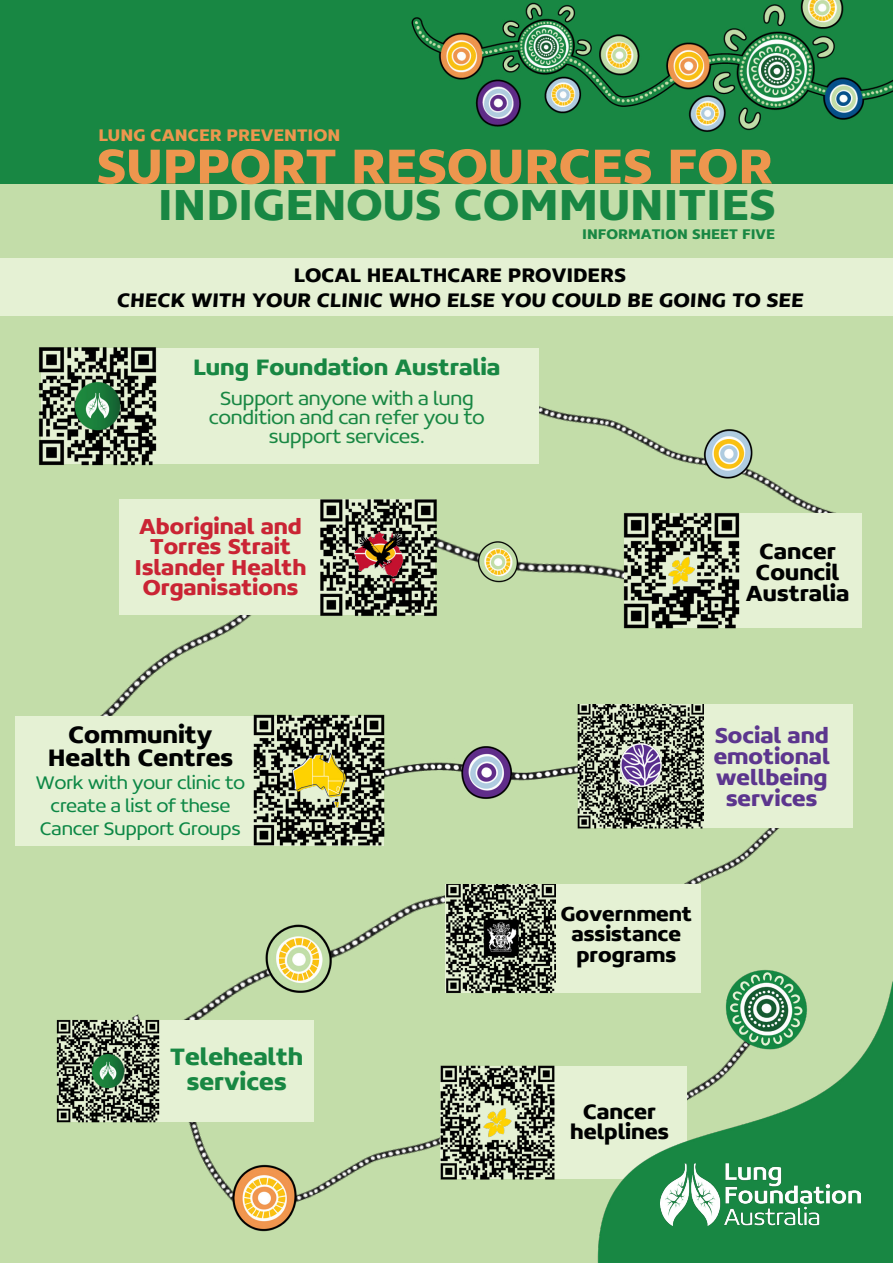
<style>
.page{position:relative;width:893px;height:1263px;background:#c3dda9}
.page>*{position:absolute;margin:0;border:0;box-sizing:border-box;transform-origin:0 0}
.t1{font:700 52.5px "Concord W00";color:#ed964e}
.t2{font:700 46.5px "Concord W00";color:#188743}
.t3{font:700 25.5px/22.8px "Concord W00";color:#000101;text-align:center}
.t4{font:700 25.5px/25.5px "Concord W00";color:#188743;text-align:center}
.t5{font:700 23.85px "Concord W00";color:#188743}
.t6{font:700 23.4px/20.9px "Concord W00";color:#000101;text-align:center}
.t7{font:700 23.25px/21px "Concord W00";color:#5c368e;text-align:center}
.t8{font:700 23.1px/20.5px "Concord W00";color:#ca2434;text-align:center}
.t9{font:700 22.35px/20px "Concord W00";color:#000101;text-align:center}
.t10{font:700 21.75px/20.9px "Concord W00";color:#000101;text-align:center}
.t11{font:700 21px/25.2px "Concord W00";color:#000101;text-align:center}
.t12{font:300 21px/18.8px "Concord W00";color:#188743;text-align:center}
.t13{font:300 20.1px/22.8px "Concord W00";color:#0c8745;text-align:center}
.t14{font:700 18px "Concord W00";color:#ed964e}
.t15{font:700 15px "Concord W00";color:#188743}
</style>
<div class="page">
<img style="left:684px;top:828px;width:96px;height:56px">
<img style="left:442px;top:539px;width:175px;height:39px">
<img style="left:501px;top:363px;width:361px;height:187px">
<div style="left:41px;top:348px;width:497px;height:115px;background:#e5f1d4"></div>
<img style="left:100px;top:615px;width:152px;height:101px">
<div style="left:624px;top:514px;width:237px;height:114px;background:#e5f1d4"></div>
<img style="left:390px;top:762px;width:185px;height:19px">
<div style="left:119px;top:499px;width:315px;height:116px;background:#e5f1d4"></div>
<div style="left:16px;top:716px;width:368px;height:130px;background:#e5f1d4"></div>
<div style="left:0;top:0;width:893px;height:183px;background:#188743"></div>
<img style="left:411px;top:0;width:482px;height:132px">
<img style="left:475px;top:539px;width:45px;height:44px">
<img style="left:460px;top:746px;width:53px;height:53px">
<img style="left:703px;top:427px;width:51px;height:53px">
<img style="left:39px;top:347px;width:124px;height:119px">
<img style="left:617px;top:507px;width:128px;height:122px">
<img style="left:320px;top:499px;width:122px;height:117px">
<img style="left:249px;top:710px;width:141px;height:136px">
<img style="left:188px;top:1122px;width:40px;height:75px">
<div style="left:578px;top:704px;width:274px;height:124px;background:#e5f1d4"></div>
<img style="left:575px;top:704px;width:128px;height:127px">
<img style="left:301px;top:1138px;width:135px;height:63px">
<img style="left:228px;top:1164px;width:73px;height:68px">
<div style="left:441px;top:1066px;width:246px;height:113px;background:#e5f1d4"></div>
<img style="left:436px;top:1065px;width:119px;height:115px">
<img style="left:135px;top:895px;width:338px;height:191px">
<img style="left:260px;top:922px;width:75px;height:78px">
<div style="left:446px;top:884px;width:255px;height:109px;background:#e5f1d4"></div>
<img style="left:442px;top:884px;width:114px;height:112px">
<div style="left:58px;top:1020px;width:256px;height:102px;background:#e5f1d4"></div>
<img style="left:56px;top:1016px;width:107px;height:107px">
<div style="left:0;top:258px;width:893px;height:57px;background:#e5f1d4"></div>
<img style="left:597px;top:969px;width:296px;height:294px">
<img style="left:660px;top:1163px;width:201px;height:62px">
<p class="t14" style="left:98px;top:124px;width:244px">LUNG CANCER PREVENTION</p>
<h1 class="t1" style="left:96px;top:134px;width:678px">SUPPORT RESOURCES FOR</h1>
<h2 class="t2" style="left:158px;top:175px;width:619px">INDIGENOUS COMMUNITIES</h2>
<p class="t15" style="left:582px;top:225px;width:194px">INFORMATION SHEET FIVE</p>
<p class="t11" style="left:117px;top:262px;width:690px">LOCAL HEALTHCARE PROVIDERS<br>CHECK WITH YOUR CLINIC WHO ELSE YOU COULD BE GOING TO SEE</p>
<p class="t5" style="left:193px;top:352px;width:309px">Lung Foundation Australia</p>
<p class="t12" style="left:209px;top:389px;width:277px">Support anyone with a lung condition and can refer you to support services.</p>
<p class="t8" style="left:135px;top:515px;width:173px">Aboriginal and<br>Torres Strait<br>Islander Health<br>Organisations</p>
<p class="t3" style="left:48px;top:723px;width:187px">Community<br>Health Centres</p>
<p class="t13" style="left:36px;top:771px;width:211px">Work with your clinic to create a list of these<br>Cancer Support Groups</p>
<p class="t4" style="left:170px;top:1043px;width:135px">Telehealth services</p>
<p class="t6" style="left:746px;top:540px;width:105px">Cancer<br>Council<br>Australia</p>
<p class="t7" style="left:714px;top:724px;width:117px">Social and emotional wellbeing services</p>
<p class="t10" style="left:561px;top:902px;width:133px">Government assistance programs</p>
<p class="t9" style="left:570px;top:1101px;width:100px">Cancer helplines</p>
</div>
